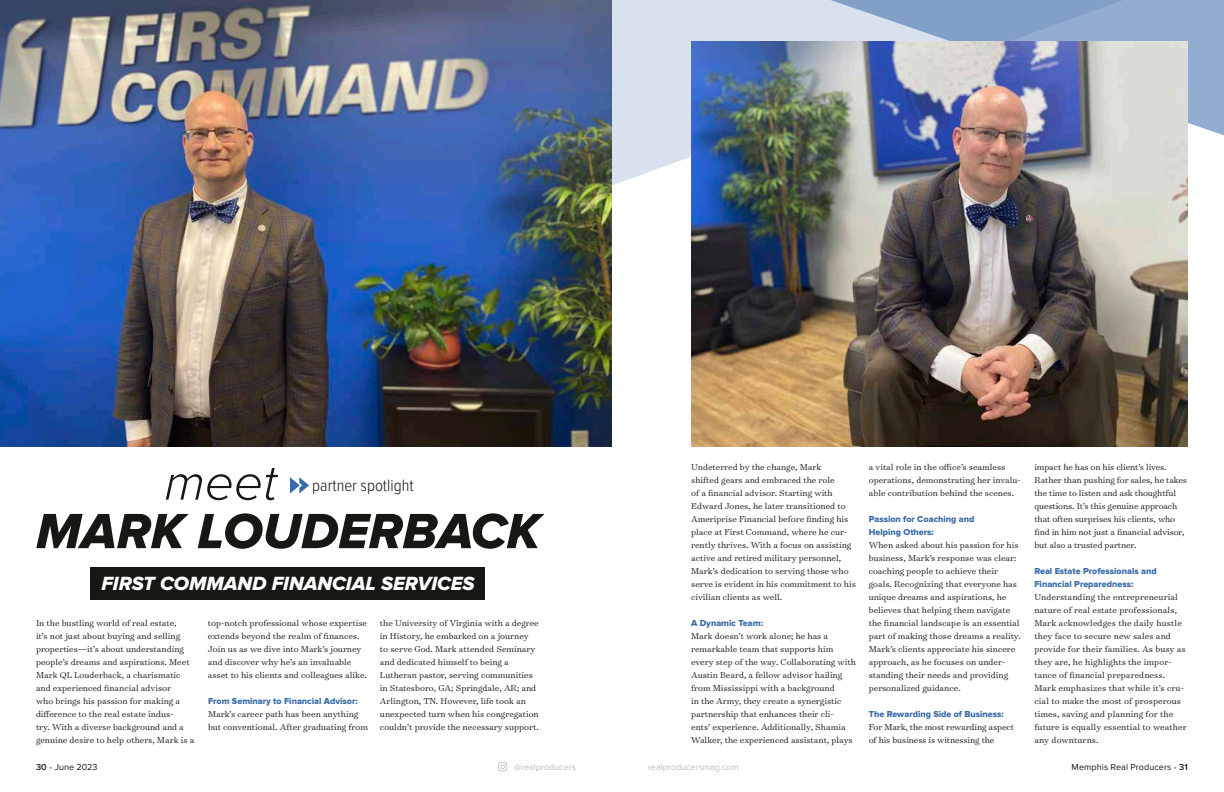
<style>
.page{position:relative;width:1224px;height:792px;background:#fff}
.page>*{position:absolute;margin:0;border:0;box-sizing:border-box;transform-origin:0 0}
.t1{font:51.3px "Proxima Nova Extrabld It";color:#171713}
.t2{font:italic 300 51.3px "Proxima Nova";color:#171713}
.t3{font:19.8px "Proxima Nova Extrabld It";color:#fff}
.t4{font:300 17px "Proxima Nova Cond";color:#171713}
.t5{font:300 9.8px/13px "Surveyor Text";color:#171713}
.t6{font:9px/13px "Proxima Nova Extrabld";color:#3a6ba9}
.t7{font:9px "Proxima Nova";letter-spacing:.01em;color:#171713}
.t8{font:9px "Proxima Nova";color:#bbbcbc}
.s1{font-weight:600}
.s2{color:#31a5d9}
</style>
<div class="page">
<svg style="left:498px;top:762px;width:9px;height:9px"></svg>
<svg style="left:612px;top:0;width:612px;height:185px;background:#bbcbe1"></svg>
<div style="left:91px;top:568px;width:394px;height:32px;background:#171713"></div>
<img style="left:0;top:0;width:612px;height:446px">
<svg style="left:290px;top:477px;width:19px;height:16px"></svg>
<img style="left:691px;top:42px;width:497px;height:404px">
<h1 class="t2" style="left:164px;top:454px;width:114px">meet</h1>
<h3 class="t4" style="left:312px;top:477px;width:103px">partner spotlight</h3>
<h1 class="t1" style="left:36px;top:502px;width:506px">MARK LOUDERBACK</h1>
<h2 class="t3" style="left:101px;top:572px;width:375px">FIRST COMMAND FINANCIAL SERVICES</h2>
<p class="t5" style="left:36px;top:616px;width:160px">In the bustling world of real estate,<br>it’s not just about buying and selling properties—it’s about understanding people’s dreams and aspirations. Meet Mark QL Louderback, a charismatic and experienced financial advisor<br>who brings his passion for making a difference to the real estate indus-<br>try. With a diverse background and a genuine desire to help others, Mark is a</p>
<p class="t5" style="left:208px;top:616px;width:161px">top-notch professional whose expertise extends beyond the realm of finances.<br>Join us as we dive into Mark’s journey and discover why he’s an invaluable asset to his clients and colleagues alike.</p>
<p class="t6" style="left:208px;top:695px;width:151px">From Seminary to Financial Advisor:</p>
<p class="t5" style="left:208px;top:707px;width:162px">Mark’s career path has been anything but conventional. After graduating from</p>
<p class="t5" style="left:380px;top:616px;width:160px">the University of Virginia with a degree in History, he embarked on a journey to serve God. Mark attended Seminary and dedicated himself to being a Lutheran pastor, serving communities in Statesboro, GA; Springdale, AR; and Arlington, TN. However, life took an unexpected turn when his congregation couldn’t provide the necessary support.</p>
<p class="t5" style="left:691px;top:460px;width:166px">Undeterred by the change, Mark<br>shifted gears and embraced the role<br>of a financial advisor. Starting with Edward Jones, he later transitioned to Ameriprise Financial before finding his place at First Command, where he cur&shy;rently thrives. With a focus on assisting active and retired military personnel, Mark’s dedication to serving those who serve is evident in his commitment to his civilian clients as well.</p>
<p class="t6" style="left:691px;top:617px;width:73px">A Dynamic Team:</p>
<p class="t5" style="left:691px;top:629px;width:166px">Mark doesn’t work alone; he has a remarkable team that supports him every step of the way. Collaborating with Austin Beard, a fellow advisor hailing from Mississippi with a background<br>in the Army, they create a synergistic partnership that enhances their cli-<br>ents’ experience. Additionally, Shamia Walker, the experienced assistant, plays</p>
<p class="t5" style="left:869px;top:460px;width:153px">a vital role in the office’s seamless operations, demonstrating her invalu&shy;able contribution behind the scenes.</p>
<p class="t6" style="left:869px;top:513px;width:107px">Passion for Coaching and<br>Helping Others:</p>
<p class="t5" style="left:869px;top:538px;width:153px">When asked about his passion for his business, Mark’s response was clear: coaching people to achieve their goals. Recognizing that everyone has unique dreams and aspirations, he believes that helping them navigate the financial landscape is an essential part of making those dreams a reality.<br>Mark’s clients appreciate his sincere approach, as he focuses on under&shy;standing their needs and providing personalized guidance.</p>
<p class="t6" style="left:869px;top:708px;width:137px">The Rewarding Side of Business:</p>
<p class="t5" style="left:869px;top:720px;width:147px">For Mark, the most rewarding aspect of his business is witnessing the</p>
<p class="t5" style="left:1034px;top:460px;width:154px">impact he has on his client’s lives.<br>Rather than pushing for sales, he takes the time to listen and ask thoughtful questions. It’s this genuine approach that often surprises his clients, who find in him not just a financial advisor, but also a trusted partner.</p>
<p class="t6" style="left:1034px;top:565px;width:124px">Real Estate Professionals and<br>Financial Preparedness:</p>
<p class="t5" style="left:1034px;top:590px;width:154px">Understanding the entrepreneurial nature of real estate professionals, Mark acknowledges the daily hustle they face to secure new sales and provide for their families. As busy as they are, he highlights the impor&shy;tance of financial preparedness.<br>Mark emphasizes that while it’s cru&shy;cial to make the most of prosperous times, saving and planning for the future is equally essential to weather any downturns.</p>
<p class="t7" style="left:36px;top:762px;width:63px"><span class="s1">30</span> <span class="s2">•</span> June 2023</p>
<p class="t8" style="left:514px;top:762px;width:63px">@realproducers</p>
<p class="t8" style="left:648px;top:762px;width:92px">realproducersmag.com</p>
<p class="t7" style="left:1072px;top:762px;width:118px">Memphis Real Producers <span class="s2">•</span> <span class="s1">31</span></p>
</div>
